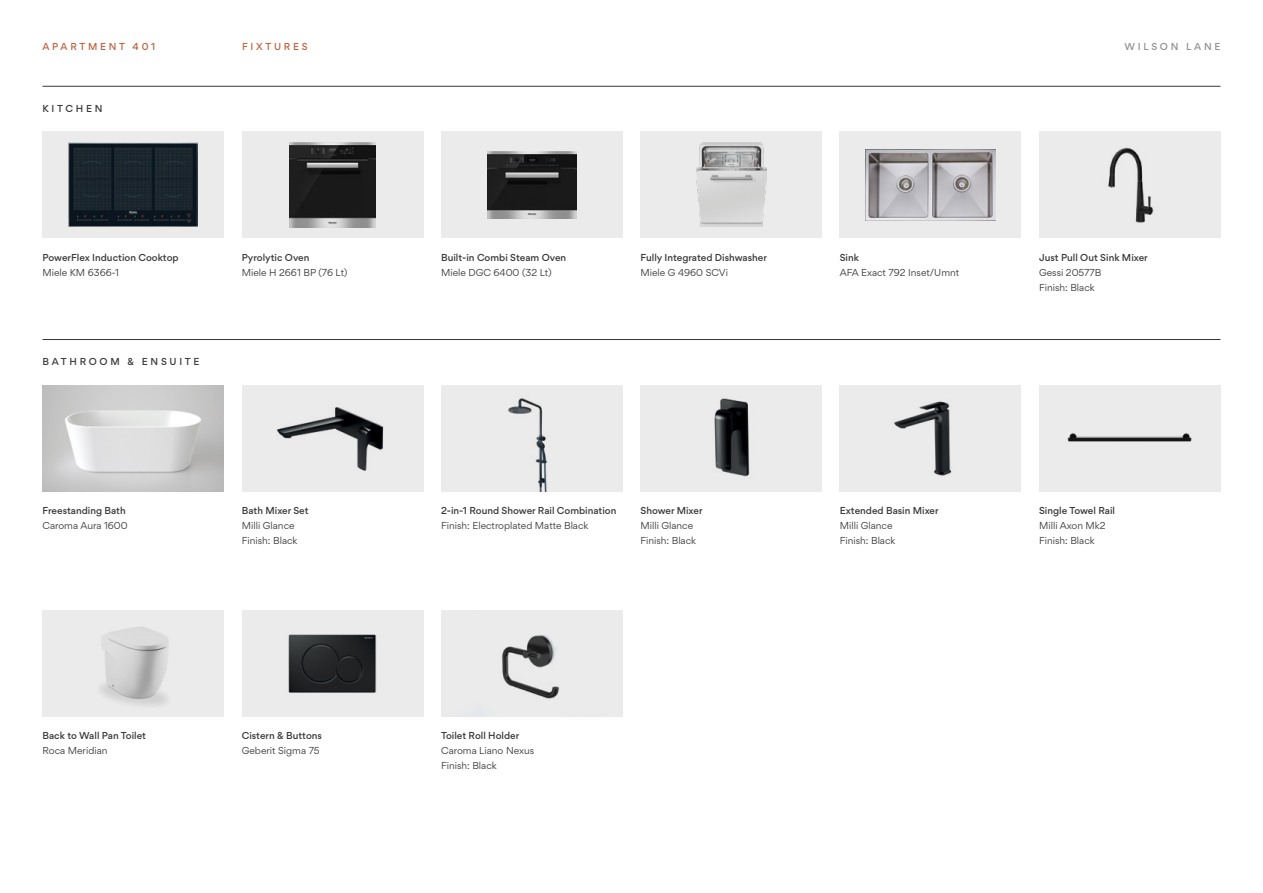
<style>
.page{position:relative;width:1263px;height:893px;background:#fff}
.page>*{position:absolute;margin:0;border:0;box-sizing:border-box;transform-origin:0 0}
.t1{font:9px/15px "Gordita";color:#3b3838}
.t2{font:500 9px "Gordita";color:#3b3838}
.t3{font:500 9px "Gordita";letter-spacing:.3em;color:#c0633f}
.t4{font:500 9px "Gordita";letter-spacing:.3em;color:#3b3838}
.t5{font:500 9px "Gordita";letter-spacing:.3em;color:#929090}
</style>
<div class="page">
<hr style="left:43px;top:86px;width:1177px;height:1px;background:#3b3838">
<hr style="left:43px;top:339px;width:1177px;height:1px;background:#3b3838">
<img style="left:43px;top:385px;width:181px;height:106px">
<div style="left:1039px;top:132px;width:181px;height:106px;background:#ebebec"></div>
<img style="left:1108px;top:147px;width:46px;height:76px">
<div style="left:242px;top:132px;width:181px;height:106px;background:#ebebec"></div>
<img style="left:289px;top:142px;width:86px;height:86px">
<div style="left:43px;top:132px;width:181px;height:106px;background:#ebebec"></div>
<img style="left:69px;top:142px;width:129px;height:85px">
<div style="left:441px;top:132px;width:181px;height:106px;background:#ebebec"></div>
<img style="left:487px;top:151px;width:89px;height:68px">
<div style="left:640px;top:132px;width:182px;height:106px;background:#ebebec"></div>
<img style="left:696px;top:143px;width:70px;height:84px">
<div style="left:242px;top:385px;width:181px;height:106px;background:#ebebec"></div>
<img style="left:276px;top:407px;width:108px;height:64px">
<div style="left:441px;top:385px;width:181px;height:106px;background:#ebebec"></div>
<img style="left:508px;top:398px;width:39px;height:93px">
<div style="left:640px;top:385px;width:182px;height:106px;background:#ebebec"></div>
<img style="left:714px;top:398px;width:36px;height:79px">
<div style="left:840px;top:385px;width:181px;height:106px;background:#ebebec"></div>
<img style="left:894px;top:401px;width:58px;height:75px">
<div style="left:1039px;top:385px;width:181px;height:106px;background:#ebebec"></div>
<img style="left:1067px;top:433px;width:125px;height:9px">
<div style="left:43px;top:610px;width:181px;height:106px;background:#ebebec"></div>
<img style="left:100px;top:626px;width:68px;height:80px">
<div style="left:242px;top:610px;width:181px;height:106px;background:#ebebec"></div>
<img style="left:288px;top:634px;width:89px;height:59px">
<img style="left:441px;top:610px;width:181px;height:106px">
<div style="left:840px;top:132px;width:181px;height:106px;background:#ebebec"></div>
<img style="left:865px;top:149px;width:131px;height:72px">
<p class="t3" style="left:133px;top:40px;width:24px">401</p>
<p class="t3" style="left:242px;top:40px;width:67px">FIXTURES</p>
<p class="t5" style="left:1124px;top:40px;width:97px">WILSON LANE</p>
<p class="t3" style="left:43px;top:40px;width:117px">APARTMENT XXX</p>
<p class="t3" style="left:236px;top:40px;width:67px">FIXTURES</p>
<p class="t4" style="left:43px;top:102px;width:61px">KITCHEN</p>
<p class="t2" style="left:43px;top:250px;width:138px">PowerFlex Induction Cooktop</p>
<p class="t1" style="left:43px;top:264px;width:78px">Miele KM 6366-1</p>
<p class="t4" style="left:43px;top:355px;width:159px">BATHROOM &amp; ENSUITE</p>
<p class="t2" style="left:242px;top:250px;width:69px">Pyrolytic Oven</p>
<p class="t1" style="left:242px;top:264px;width:107px">Miele H 2661 BP (76 Lt)</p>
<p class="t2" style="left:43px;top:503px;width:85px">Freestanding Bath</p>
<p class="t1" style="left:43px;top:518px;width:87px">Caroma Aura 1600</p>
<p class="t2" style="left:242px;top:503px;width:68px">Bath Mixer Set</p>
<p class="t1" style="left:242px;top:518px;width:57px">Milli Glance<br>Finish: Black</p>
<p class="t2" style="left:42px;top:729px;width:105px">Back to Wall Pan Toilet</p>
<p class="t1" style="left:42px;top:743px;width:67px">Roca Meridian</p>
<p class="t2" style="left:242px;top:729px;width:82px">Cistern &amp; Buttons</p>
<p class="t1" style="left:242px;top:743px;width:79px">Geberit Sigma 75</p>
<p class="t2" style="left:441px;top:250px;width:127px">Built-in Combi Steam Oven</p>
<p class="t1" style="left:441px;top:264px;width:112px">Miele DGC 6400 (32 Lt)</p>
<p class="t2" style="left:640px;top:250px;width:128px">Fully Integrated Dishwasher</p>
<p class="t1" style="left:640px;top:264px;width:89px">Miele G 4960 SCVi</p>
<p class="t2" style="left:840px;top:250px;width:21px">Sink</p>
<p class="t1" style="left:840px;top:264px;width:121px">AFA Exact 792 Inset/Umnt</p>
<p class="t2" style="left:1039px;top:250px;width:110px">Just Pull Out Sink Mixer</p>
<p class="t1" style="left:1039px;top:264px;width:64px">Gessi 20577B<br>Finish: Black</p>
<p class="t2" style="left:441px;top:503px;width:177px">2-in-1 Round Shower Rail Combination</p>
<p class="t1" style="left:441px;top:518px;width:149px">Finish: Electroplated Matte Black</p>
<p class="t2" style="left:640px;top:503px;width:64px">Shower Mixer</p>
<p class="t1" style="left:640px;top:518px;width:57px">Milli Glance<br>Finish: Black</p>
<p class="t2" style="left:441px;top:729px;width:80px">Toilet Roll Holder</p>
<p class="t1" style="left:441px;top:743px;width:94px">Caroma Liano Nexus<br>Finish: Black</p>
<p class="t2" style="left:840px;top:504px;width:100px">Extended Basin Mixer</p>
<p class="t1" style="left:840px;top:518px;width:57px">Milli Glance<br>Finish: Black</p>
<p class="t2" style="left:1039px;top:504px;width:77px">Single Towel Rail</p>
<p class="t1" style="left:1039px;top:518px;width:68px">Milli Axon Mk2<br>Finish: Black</p>
</div>
